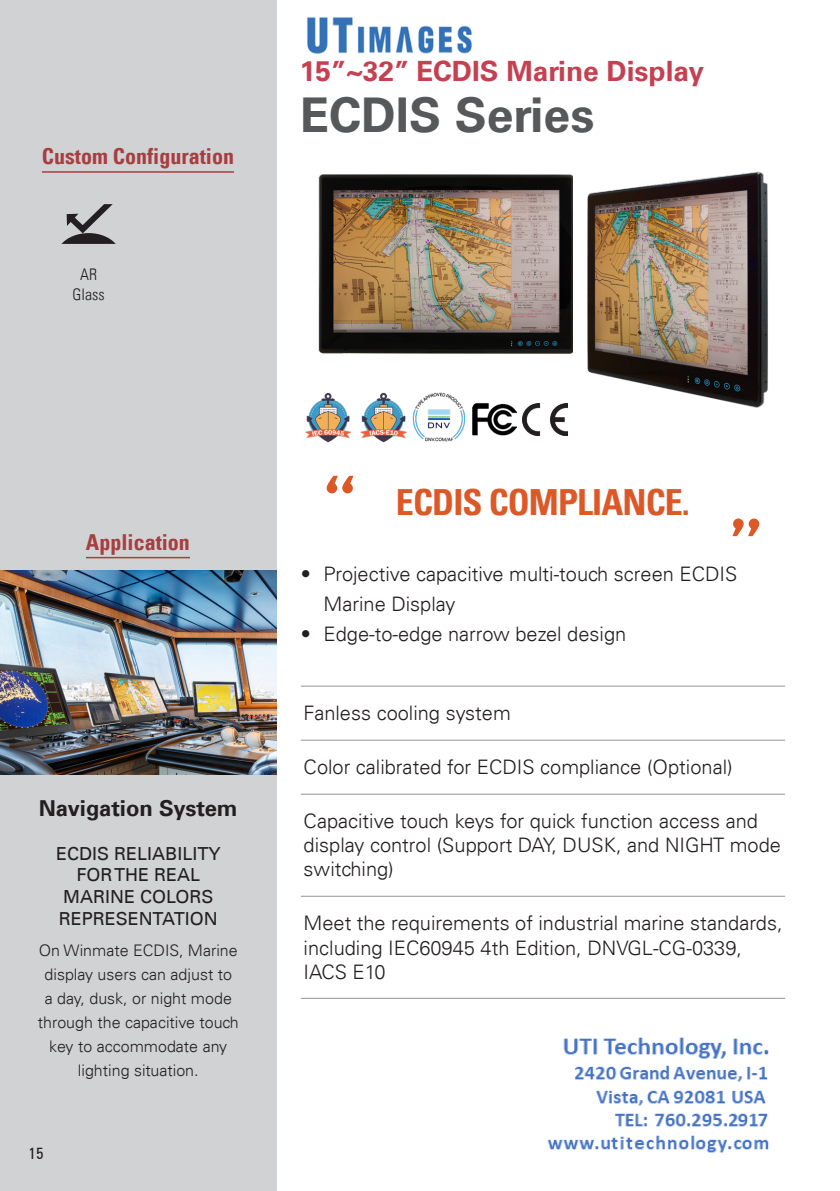
<style>
.page{position:relative;width:840px;height:1191px;background:#fff}
.page>*{position:absolute;margin:0;border:0;box-sizing:border-box;transform-origin:0 0}
.t1{font:700 48px "Univers LT";color:#57585a}
.t2{font:700 condensed 36px "Univers LT";letter-spacing:-.025em;color:#dd5827}
.t3{font:700 28px "Univers LT";color:#c54050}
.t4{font:700 condensed 22px "Univers LT";color:#a73e40}
.t5{font:700 22px "Univers LT";color:#231f20}
.t6{font:300 20px/24px "Univers LT";color:#231f20}
.t7{font:18px/21.6px "Univers LT";color:#231f20;text-align:center}
.t8{font:300 16px/24px "Univers LT";color:#231f20;text-align:center}
.t9{font:300 condensed 16px/20px "Univers LT";color:#231f20;text-align:center}
.t10{font:condensed 16px "Zurich BT";color:#231f20}
</style>
<div class="page">
<div style="left:0;top:0;width:276px;height:1191px;background:#d1d2d4"></div>
<hr style="left:300px;top:685px;width:484px;height:1px;background:#939598">
<hr style="left:300px;top:739px;width:484px;height:1px;background:#939598">
<hr style="left:300px;top:793px;width:484px;height:1px;background:#939598">
<hr style="left:300px;top:895px;width:484px;height:1px;background:#939598">
<hr style="left:300px;top:997px;width:484px;height:1px;background:#939598">
<svg style="left:326px;top:476px;width:27px;height:17px"></svg>
<svg style="left:732px;top:518px;width:26px;height:18px"></svg>
<img style="left:0;top:570px;width:276px;height:204px">
<hr style="left:42px;top:171px;width:192px;height:2px;background:#a73e40">
<hr style="left:86px;top:557px;width:104px;height:1px;background:#a73e40">
<img style="left:412px;top:392px;width:54px;height:50px">
<img style="left:587px;top:171px;width:181px;height:237px">
<img style="left:318px;top:174px;width:254px;height:180px">
<img style="left:472px;top:403px;width:44px;height:33px">
<img style="left:522px;top:403px;width:45px;height:32px">
<img style="left:305px;top:392px;width:46px;height:51px">
<img style="left:360px;top:392px;width:47px;height:51px">
<svg style="left:62px;top:204px;width:54px;height:40px"></svg>
<img style="left:547px;top:1037px;width:222px;height:116px">
<img style="left:307px;top:17px;width:165px;height:37px">
<p class="t4" style="left:42px;top:143px;width:193px">Custom Configuration</p>
<p class="t9" style="left:73px;top:265px;width:33px">AR<br>Glass</p>
<h3 class="t3" style="left:300px;top:55px;width:405px">15”~32” ECDIS Marine Display</h3>
<h1 class="t1" style="left:300px;top:87px;width:296px">ECDIS Series</h1>
<p class="t4" style="left:86px;top:528px;width:105px">Application</p>
<p class="t5" style="left:39px;top:795px;width:200px">Navigation System</p>
<p class="t7" style="left:56px;top:842px;width:166px">ECDIS RELIABILITY<br>FOR THE REAL<br>MARINE COLORS<br>REPRESENTATION</p>
<p class="t8" style="left:38px;top:938px;width:202px">On Winmate ECDIS, Marine display users can adjust to<br>a day, dusk, or night mode through the capacitive touch key to accommodate any lighting situation.</p>
<p class="t10" style="left:28px;top:1143px;width:17px">15</p>
<h2 class="t2" style="left:396px;top:479px;width:295px">ECDIS COMPLIANCE.</h2>
<p class="t6" style="left:323px;top:559px;width:415px;line-height:30px;text-indent:-23px">• Projective capacitive multi-touch screen ECDIS<br>Marine Display</p>
<p class="t6" style="left:300px;top:622px;width:327px">• Edge-to-edge narrow bezel design</p>
<p class="t6" style="left:303px;top:701px;width:209px">Fanless cooling system</p>
<p class="t6" style="left:303px;top:755px;width:430px">Color calibrated for ECDIS compliance (Optional)</p>
<p class="t6" style="left:303px;top:809px;width:478px">Capacitive touch keys for quick function access and display control (Support DAY, DUSK, and NIGHT mode switching)</p>
<p class="t6" style="left:303px;top:911px;width:480px">Meet the requirements of industrial marine standards, including IEC60945 4th Edition, DNVGL-CG-0339,<br>IACS E10</p>
</div>
